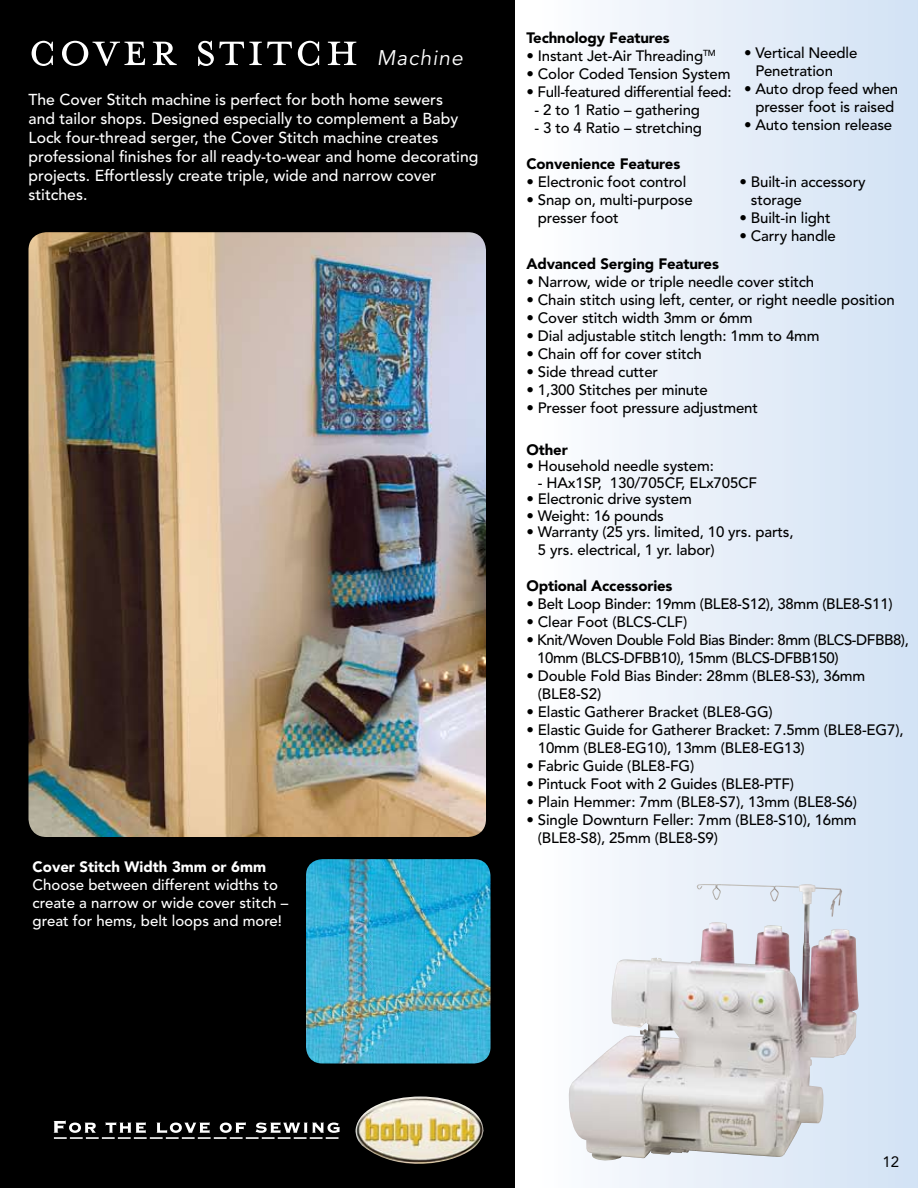
<style>
.page{position:relative;width:918px;height:1188px;background:#fff}
.page>*{position:absolute;margin:0;border:0;box-sizing:border-box;transform-origin:0 0}
.t1{font:54px "Mrs Eaves All Small Caps";letter-spacing:.05em;color:#fff}
.t2{font:italic 21px "Avenir";letter-spacing:.05em;color:#fff}
.t3{font:500 15.75px/18.9px "Avenir";color:#fff}
.t4{font:500 15px/18px "Avenir";letter-spacing:-.01em;color:#000}
.t5{font:500 15px/18px "Avenir";color:#fff}
.t6{font:900 15px "Avenir";letter-spacing:-.01em;color:#000}
.t7{font:500 15px/18px "Avenir";letter-spacing:-.03em;color:#000}
.t8{font:900 15px "Avenir";color:#fff}
.t9{font:15px "Avenir";color:#000}
</style>
<div class="page">
<svg style="left:514px;top:0;width:404px;height:1188px"></svg>
<div style="left:0;top:0;width:514px;height:1188px;background:#000"></div>
<img style="left:28px;top:232px;width:458px;height:605px">
<img style="left:306px;top:859px;width:184px;height:205px">
<img style="left:611px;top:884px;width:194px;height:147px">
<img style="left:355px;top:1097px;width:129px;height:67px">
<svg style="left:54px;top:1120px;width:286px;height:19px"></svg>
<h1 class="t1" style="left:28px;top:29px;width:332px">cover stitch</h1>
<h2 class="t2" style="left:377px;top:46px;width:88px">Machine</h2>
<p class="t3" style="left:28px;top:91px;width:451px">The Cover Stitch machine is perfect for both home sewers<br>and tailor shops. Designed especially to complement a Baby Lock four-thread serger, the Cover Stitch machine creates professional finishes for all ready-to-wear and home decorating projects. Effortlessly create triple, wide and narrow cover stitches.</p>
<p class="t8" style="left:33px;top:858px;width:235px">Cover Stitch Width 3mm or 6mm</p>
<p class="t5" style="left:33px;top:876px;width:257px">Choose between different widths to create a narrow or wide cover stitch – great for hems, belt loops and more!</p>
<p class="t6" style="left:526px;top:29px;width:145px">Technology Features</p>
<p class="t4" style="left:526px;top:47px;width:191px">• Instant Jet-Air Threading<sup>TM</sup></p>
<p class="t4" style="left:526px;top:65px;width:206px">• Color Coded Tension System</p>
<p class="t4" style="left:526px;top:83px;width:207px">• Full-featured differential feed:</p>
<p class="t4" style="left:535px;top:101px;width:167px">- 2 to 1 Ratio – gathering</p>
<p class="t4" style="left:535px;top:119px;width:169px">- 3 to 4 Ratio – stretching</p>
<p class="t6" style="left:526px;top:155px;width:155px">Convenience Features</p>
<p class="t4" style="left:526px;top:173px;width:161px">• Electronic foot control</p>
<p class="t4" style="left:538px;top:191px;width:156px;text-indent:-11px">• Snap on, multi-purpose presser foot</p>
<p class="t4" style="left:755px;top:44px;width:104px;text-indent:-11px">• Vertical Needle<br>Penetration</p>
<p class="t4" style="left:744px;top:80px;width:156px;text-align:center">• Auto drop feed when presser foot is raised</p>
<p class="t4" style="left:744px;top:116px;width:150px">• Auto tension release</p>
<p class="t4" style="left:751px;top:173px;width:116px;text-indent:-11px">• Built-in accessory storage</p>
<p class="t4" style="left:740px;top:209px;width:93px">• Built-in light</p>
<p class="t4" style="left:740px;top:227px;width:98px">• Carry handle</p>
<p class="t6" style="left:526px;top:255px;width:194px">Advanced Serging Features</p>
<p class="t4" style="left:526px;top:274px;width:289px">• Narrow, wide or triple needle cover stitch</p>
<p class="t4" style="left:526px;top:292px;width:370px">• Chain stitch using left, center, or right needle position</p>
<p class="t4" style="left:526px;top:310px;width:228px">• Cover stitch width 3mm or 6mm</p>
<p class="t4" style="left:526px;top:328px;width:295px">• Dial adjustable stitch length: 1mm to 4mm</p>
<p class="t4" style="left:526px;top:346px;width:177px">• Chain off for cover stitch</p>
<p class="t4" style="left:526px;top:364px;width:133px">• Side thread cutter</p>
<p class="t4" style="left:526px;top:382px;width:183px">• 1,300 Stitches per minute</p>
<p class="t4" style="left:526px;top:400px;width:233px">• Presser foot pressure adjustment</p>
<p class="t6" style="left:526px;top:440px;width:43px">Other</p>
<p class="t4" style="left:526px;top:457px;width:189px">• Household needle system:</p>
<p class="t4" style="left:538px;top:474px;width:221px">- HAx1SP, 130/705CF, ELx705CF</p>
<p class="t4" style="left:526px;top:490px;width:167px">• Electronic drive system</p>
<p class="t4" style="left:526px;top:507px;width:139px">• Weight: 16 pounds</p>
<p class="t4" style="left:538px;top:523px;width:257px;text-indent:-11px">• Warranty (25 yrs. limited, 10 yrs. parts,<br>5 yrs. electrical, 1 yr. labor)</p>
<p class="t6" style="left:526px;top:577px;width:148px">Optional Accessories</p>
<p class="t4" style="left:526px;top:595px;width:368px">• Belt Loop Binder: 19mm (BLE8-S12), 38mm (BLE8-S11)</p>
<p class="t4" style="left:526px;top:613px;width:162px">• Clear Foot (BLCS-CLF)</p>
<p class="t7" style="left:537px;top:631px;width:373px;text-indent:-11px">• Knit/Woven Double Fold Bias Binder: 8mm (BLCS-DFBB8),<br>10mm (BLCS-DFBB10), 15mm (BLCS-DFBB150)</p>
<p class="t4" style="left:538px;top:667px;width:329px;text-indent:-11px">• Double Fold Bias Binder: 28mm (BLE8-S3), 36mm (BLE8-S2)</p>
<p class="t4" style="left:526px;top:703px;width:248px">• Elastic Gatherer Bracket (BLE8-GG)</p>
<p class="t4" style="left:538px;top:721px;width:367px;text-indent:-11px">• Elastic Guide for Gatherer Bracket: 7.5mm (BLE8-EG7),<br>10mm (BLE8-EG10), 13mm (BLE8-EG13)</p>
<p class="t4" style="left:526px;top:757px;width:169px">• Fabric Guide (BLE8-FG)</p>
<p class="t4" style="left:526px;top:775px;width:269px">• Pintuck Foot with 2 Guides (BLE8-PTF)</p>
<p class="t4" style="left:526px;top:793px;width:332px">• Plain Hemmer: 7mm (BLE8-S7), 13mm (BLE8-S6)</p>
<p class="t4" style="left:538px;top:811px;width:320px;text-indent:-11px">• Single Downturn Feller: 7mm (BLE8-S10), 16mm (BLE8-S8), 25mm (BLE8-S9)</p>
<p class="t9" style="left:882px;top:1153px;width:18px">12</p>
</div>
